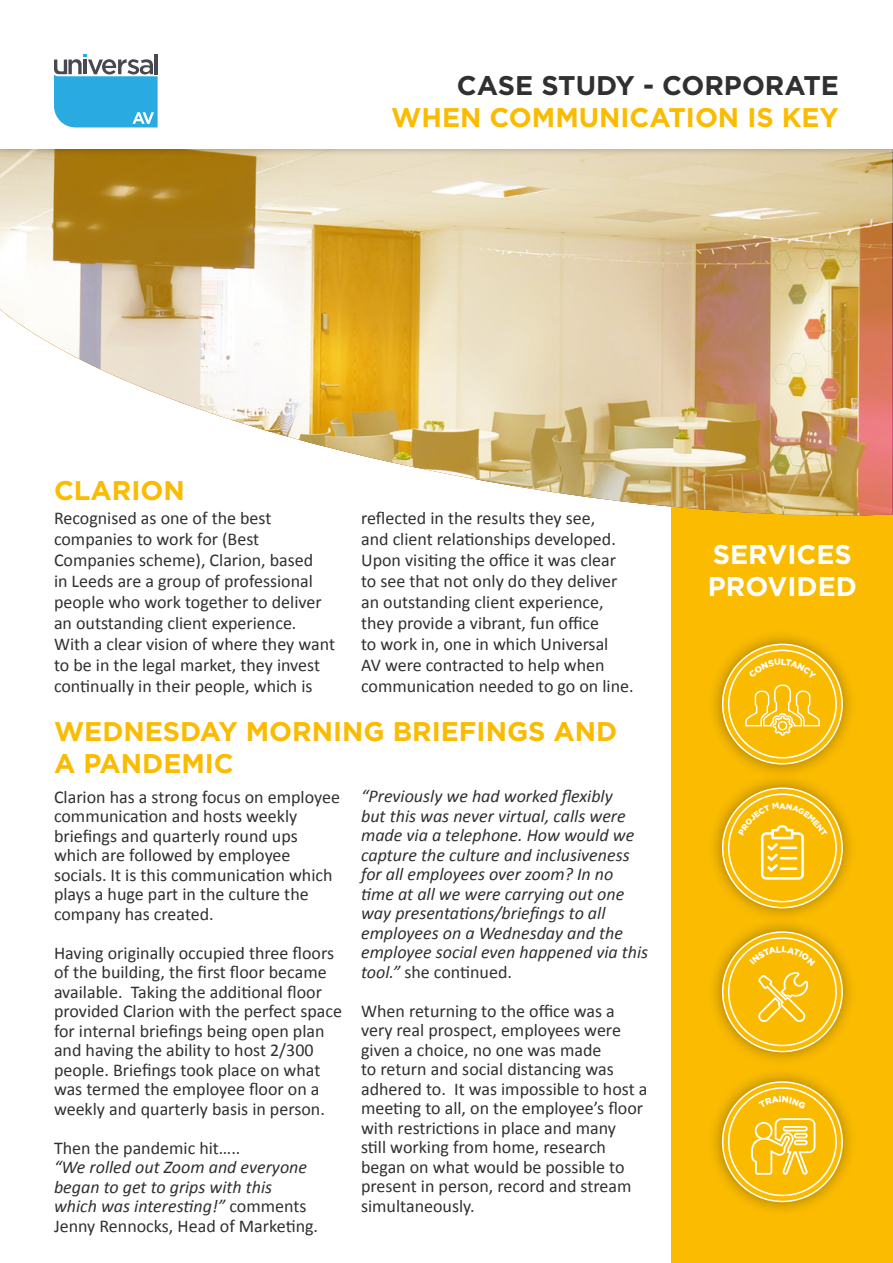
<style>
.page{position:relative;width:893px;height:1263px;background:#fff}
.page>*{position:absolute;margin:0;border:0;box-sizing:border-box;transform-origin:0 0}
.t1{font:700 27px/32.4px "Gotham";color:#fabb00}
.t2{font:700 27px "Gotham";color:#2f302f}
.t3{font:700 27px/32.4px "Gotham";color:#fff}
.t4{font:18px/19.5px "Calibri";color:#2f302f}
.t5{font:italic 18px/19.5px "Calibri";color:#2f302f}
.s1{font-style:normal}
</style>
<div class="page">
<div style="left:672px;top:277px;width:221px;height:986px;background:#fabb00"></div>
<svg style="left:0;top:156px;width:892px;height:360px"></svg>
<div style="left:0;top:0;width:893px;height:156px;background:#000;opacity:.29"></div>
<div style="left:0;top:0;width:893px;height:148px;background:#fff"></div>
<svg style="left:54px;top:54px;width:104px;height:73px"></svg>
<div style="left:708px;top:629px;width:150px;height:150px;background:#000;opacity:.29"></div>
<svg style="left:723px;top:644px;width:119px;height:120px"></svg>
<div style="left:722px;top:644px;width:121px;height:120px;border:2px solid #fff;border-radius:50%"></div>
<div style="left:708px;top:1067px;width:150px;height:150px;background:#000;opacity:.29"></div>
<svg style="left:723px;top:1082px;width:119px;height:119px"></svg>
<div style="left:722px;top:1081px;width:121px;height:121px;border:2px solid #fff;border-radius:50%"></div>
<div style="left:708px;top:917px;width:150px;height:150px;background:#000;opacity:.29"></div>
<svg style="left:723px;top:932px;width:119px;height:119px"></svg>
<div style="left:722px;top:931px;width:121px;height:121px;border:2px solid #fff;border-radius:50%"></div>
<div style="left:708px;top:773px;width:150px;height:150px;background:#000;opacity:.29"></div>
<svg style="left:723px;top:788px;width:119px;height:120px"></svg>
<div style="left:722px;top:787px;width:121px;height:121px;border:2px solid #fff;border-radius:50%"></div>
<svg style="left:728px;top:650px;width:109px;height:108px"></svg>
<svg style="left:728px;top:1087px;width:109px;height:109px"></svg>
<svg style="left:728px;top:937px;width:109px;height:109px"></svg>
<svg style="left:728px;top:793px;width:109px;height:109px"></svg>
<h1 class="t2" style="left:457px;top:68px;width:383px">CASE STUDY - CORPORATE</h1>
<h1 class="t1" style="left:391px;top:102px;width:449px">WHEN COMMUNICATION IS KEY</h1>
<h1 class="t1" style="left:54px;top:474px;width:132px">CLARION</h1>
<p class="t4" style="left:54px;top:507px;width:283px;line-height:21px">Recognised as one of the best companies to work for (Best Companies scheme), Clarion, based<br>in Leeds are a group of professional people who work together to deliver an outstanding client experience.<br>With a clear vision of where they want to be in the legal market, they invest continually in their people, which is</p>
<p class="t4" style="left:361px;top:507px;width:274px;line-height:21px">reflected in the results they see,<br>and client relationships developed.<br>Upon visiting the office it was clear to see that not only do they deliver an outstanding client experience, they provide a vibrant, fun office<br>to work in, one in which Universal<br>AV were contracted to help when communication needed to go on line.</p>
<h1 class="t1" style="left:54px;top:715px;width:565px">WEDNESDAY MORNING BRIEFINGS AND<br>A PANDEMIC</h1>
<p class="t4" style="left:54px;top:786px;width:287px">Clarion has a strong focus on employee communication and hosts weekly briefings and quarterly round ups which are followed by employee socials. It is this communication which plays a huge part in the culture the company has created.</p>
<p class="t4" style="left:54px;top:942px;width:289px">Having originally occupied three floors of the building, the first floor became available. Taking the additional floor provided Clarion with the perfect space for internal briefings being open plan and having the ability to host 2/300 people. Briefings took place on what was termed the employee floor on a weekly and quarterly basis in person.</p>
<p class="t4" style="left:54px;top:1137px;width:188px">Then the pandemic hit…..</p>
<p class="t5" style="left:54px;top:1156px;width:266px">“We rolled out Zoom and everyone began to get to grips with this which was interesting!” <span class="s1">comments<br>Jenny Rennocks, Head of Marketing.</span></p>
<p class="t5" style="left:361px;top:786px;width:289px">“Previously we had worked flexibly<br>but this was never virtual, calls were made via a telephone. How would we capture the culture and inclusiveness for all employees over zoom? In no time at all we were carrying out one way presentations/briefings to all employees on a Wednesday and the employee social even happened via this tool.” <span class="s1">she continued.</span></p>
<p class="t4" style="left:361px;top:1000px;width:288px">When returning to the office was a very real prospect, employees were given a choice, no one was made<br>to return and social distancing was adhered to. It was impossible to host a meeting to all, on the employee’s floor with restrictions in place and many<br>still working from home, research began on what would be possible to present in person, record and stream simultaneously.</p>
<h1 class="t3" style="left:708px;top:538px;width:150px">SERVICES<br>PROVIDED</h1>
</div>
